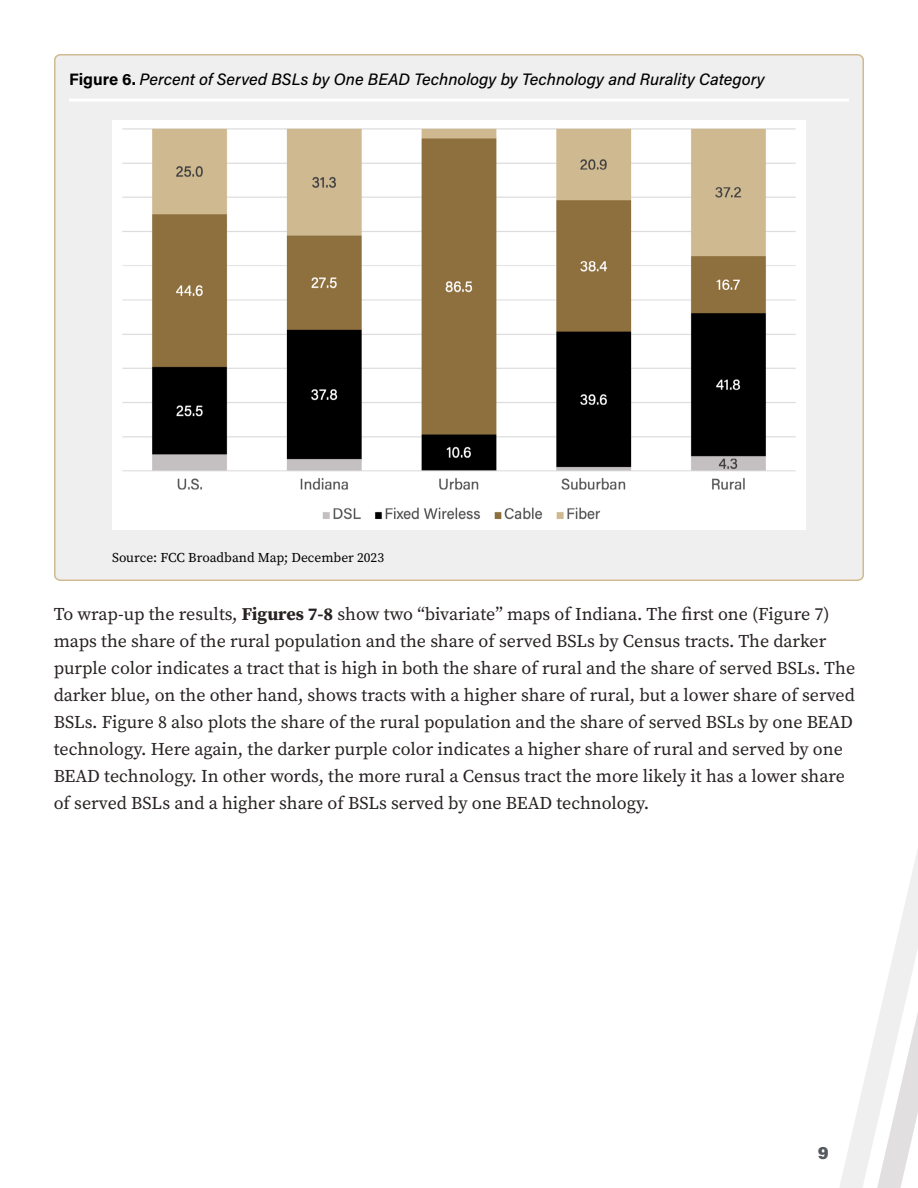
<style>
.page{position:relative;width:918px;height:1188px;background:#fff}
.page>*{position:absolute;margin:0;border:0;box-sizing:border-box;transform-origin:0 0}
.t1{font:18px/27px "Source Serif Pro";color:#272221}
.t2{font:900 18px "Acumin Pro";color:#555960}
.t3{font:italic 500 16.5px "Acumin Pro";color:#000}
.t4{font:13.5px "Source Serif Pro";color:#000}
.s1{font-weight:700;font-style:normal}
.s2{font-weight:700}
</style>
<div class="page">
<svg style="left:839px;top:849px;width:79px;height:339px"></svg>
<div style="left:55px;top:55px;width:808px;height:525px;background:#f0efef;border-radius:6px"></div>
<hr style="left:69px;top:99px;width:780px;height:3px;background:#fff">
<img style="left:112px;top:121px;width:694px;height:408px">
<p class="t3" style="left:69px;top:67px;width:697px"><span class="s1">Figure 6.</span> Percent of Served BSLs by One BEAD Technology by Technology and Rurality Category</p>
<p class="t4" style="left:112px;top:549px;width:273px">Source: FCC Broadband Map; December 2023</p>
<p class="t1" style="left:54px;top:601px;width:803px">To wrap-up the results, <span class="s2">Figures 7-8</span> show two “bivariate” maps of Indiana. The first one (Figure 7) maps the share of the rural population and the share of served BSLs by Census tracts. The darker purple color indicates a tract that is high in both the share of rural and the share of served BSLs. The darker blue, on the other hand, shows tracts with a higher share of rural, but a lower share of served BSLs. Figure 8 also plots the share of the rural population and the share of served BSLs by one BEAD technology. Here again, the darker purple color indicates a higher share of rural and served by one BEAD technology. In other words, the more rural a Census tract the more likely it has a lower share of served BSLs and a higher share of BSLs served by one BEAD technology.</p>
<p class="t2" style="left:818px;top:1140px;width:13px">9</p>
</div>
